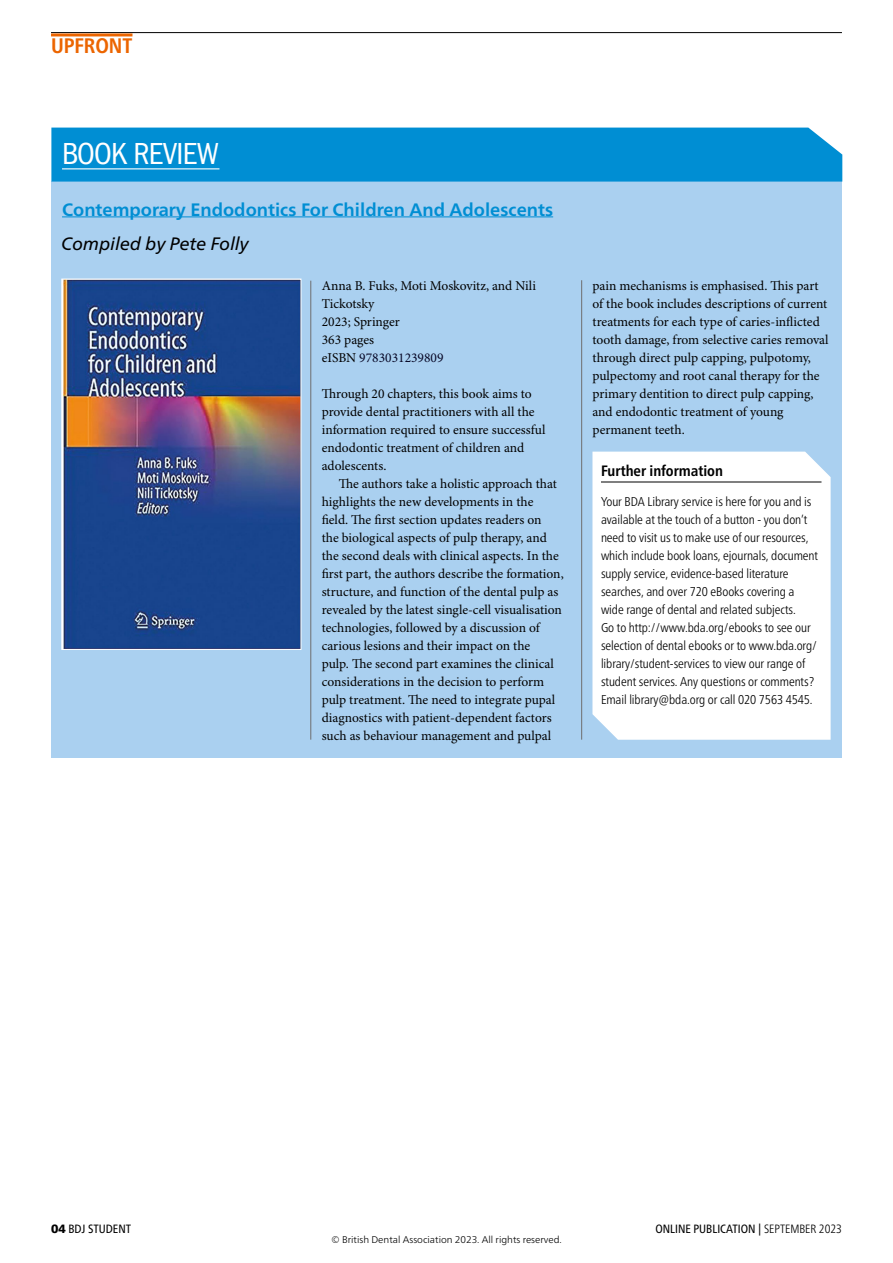
<style>
.page{position:relative;width:893px;height:1263px;background:#fff}
.page>*{position:absolute;margin:0;border:0;box-sizing:border-box;transform-origin:0 0}
.Title_Upfront_Headli{font:condensed 31.5px "ITC Franklin Gothic Std";letter-spacing:-.02em;color:#fff}
.t1{font:700 condensed 21px "Frutiger Neue LT Pro";letter-spacing:-.005em;color:#ec6500}
.Title_upfront_headli{font:700 18px "Frutiger Neue LT Pro";color:#008ed3}
.Trailer_upfront_intr{font:italic 18px "Frutiger Neue LT Pro";color:#000}
.Box_Heading_x{font:700 condensed 15px "Frutiger Neue LT Pro";color:#000}
.Para_body{font:13.5px/18px "Minion Pro";color:#000}
.Para_body_1st{font:13.5px/18px "Minion Pro";color:#000}
.Para_body_1st-2{font:13.5px "Minion Pro";color:#070726}
.Para_box{font:300 condensed 12.75px/18px "Frutiger Neue LT Pro";letter-spacing:-.005em;color:#000}
.t2{font:condensed 12px "Frutiger Neue LT Pro";color:#000}
.t3{font:300 9.75px "Frutiger Neue LT Pro";color:#000}
.s1{color:#000}
.s2{font-weight:900;font-stretch:normal}
.s3{font-weight:300}
</style>
<div class="page">
<div style="left:51px;top:182px;width:791px;height:576px;background:#aad0f0"></div>
<div style="left:51px;top:128px;width:791px;height:54px;background:#008ed3"></div>
<hr style="left:62px;top:216px;width:491px;height:1px;background:#008ed3">
<hr style="left:62px;top:168px;width:157px;height:1px;background:#fff">
<hr style="left:581px;top:280px;width:1px;height:460px;background:#6e6e6e">
<div style="left:592px;top:452px;width:239px;height:288px;background:#fff"></div>
<hr style="left:601px;top:482px;width:220px;height:1px;background:#000">
<hr style="left:311px;top:281px;width:1px;height:459px;background:#6e6e6e">
<img style="left:61px;top:279px;width:240px;height:371px">
<hr style="left:51px;top:32px;width:791px;height:1px;background:#000">
<hr style="left:51px;top:33px;width:81px;height:3px;background:#ec6500">
<h2 class="t1" style="left:51px;top:34px;width:83px">UPFRONT</h2>
<p class="Title_Upfront_Headli" style="left:62px;top:136px;width:158px">BOOK REVIEW</p>
<p class="Title_upfront_headli" style="left:62px;top:199px;width:493px">Contemporary Endodontics For Children And Adolescents</p>
<p class="Trailer_upfront_intr" style="left:62px;top:232px;width:189px">Compiled by Pete Folly</p>
<p class="Para_body_1st" style="left:322px;top:277px;width:216px">Anna B. Fuks, Moti Moskovitz, and Nili<br>Tickotsky</p>
<p class="Para_body_1st" style="left:322px;top:313px;width:80px">2023; Springer</p>
<p class="Para_body_1st" style="left:322px;top:331px;width:54px">363 pages</p>
<p class="Para_body_1st-2" style="left:322px;top:349px;width:123px"><span class="s1">eISBN</span> 9783031239809</p>
<p class="Para_body_1st" style="left:322px;top:385px;width:225px">Through 20 chapters, this book aims to provide dental practitioners with all the information required to ensure successful endodontic treatment of children and adolescents.</p>
<p class="Para_body" style="left:322px;top:475px;width:243px;text-indent:17px">The authors take a holistic approach that highlights the new developments in the<br>field. The first section updates readers on<br>the biological aspects of pulp therapy, and the second deals with clinical aspects. In the first part, the authors describe the formation, structure, and function of the dental pulp as revealed by the latest single-cell visualisation technologies, followed by a discussion of carious lesions and their impact on the<br>pulp. The second part examines the clinical considerations in the decision to perform pulp treatment. The need to integrate pupal diagnostics with patient-dependent factors such as behaviour management and pulpal</p>
<p class="Para_body" style="left:592px;top:277px;width:238px">pain mechanisms is emphasised. This part of the book includes descriptions of current treatments for each type of caries-inflicted tooth damage, from selective caries removal through direct pulp capping, pulpotomy, pulpectomy and root canal therapy for the primary dentition to direct pulp capping, and endodontic treatment of young permanent teeth.</p>
<p class="Box_Heading_x" style="left:601px;top:461px;width:124px">Further information</p>
<p class="Para_box" style="left:601px;top:492px;width:219px">Your BDA Library service is here for you and is available at the touch of a button - you don’t need to visit us to make use of our resources, which include book loans, ejournals, document supply service, evidence-based literature searches, and over 720 eBooks covering a wide range of dental and related subjects.<br>Go to http://www.bda.org/ebooks to see our selection of dental ebooks or to www.bda.org/ library/student-services to view our range of student services. Any questions or comments?<br>Email library@bda.org or call 020 7563 4545.</p>
<p class="t2" style="left:51px;top:1221px;width:82px"><span class="s2">04</span> BDJ STUDENT</p>
<p class="t2" style="left:655px;top:1221px;width:188px">ONLINE PUBLICATION | <span class="s3">SEPTEMBER 2023</span></p>
<p class="t3" style="left:331px;top:1234px;width:232px">© British Dental Association 2023. All rights reserved.</p>
</div>
